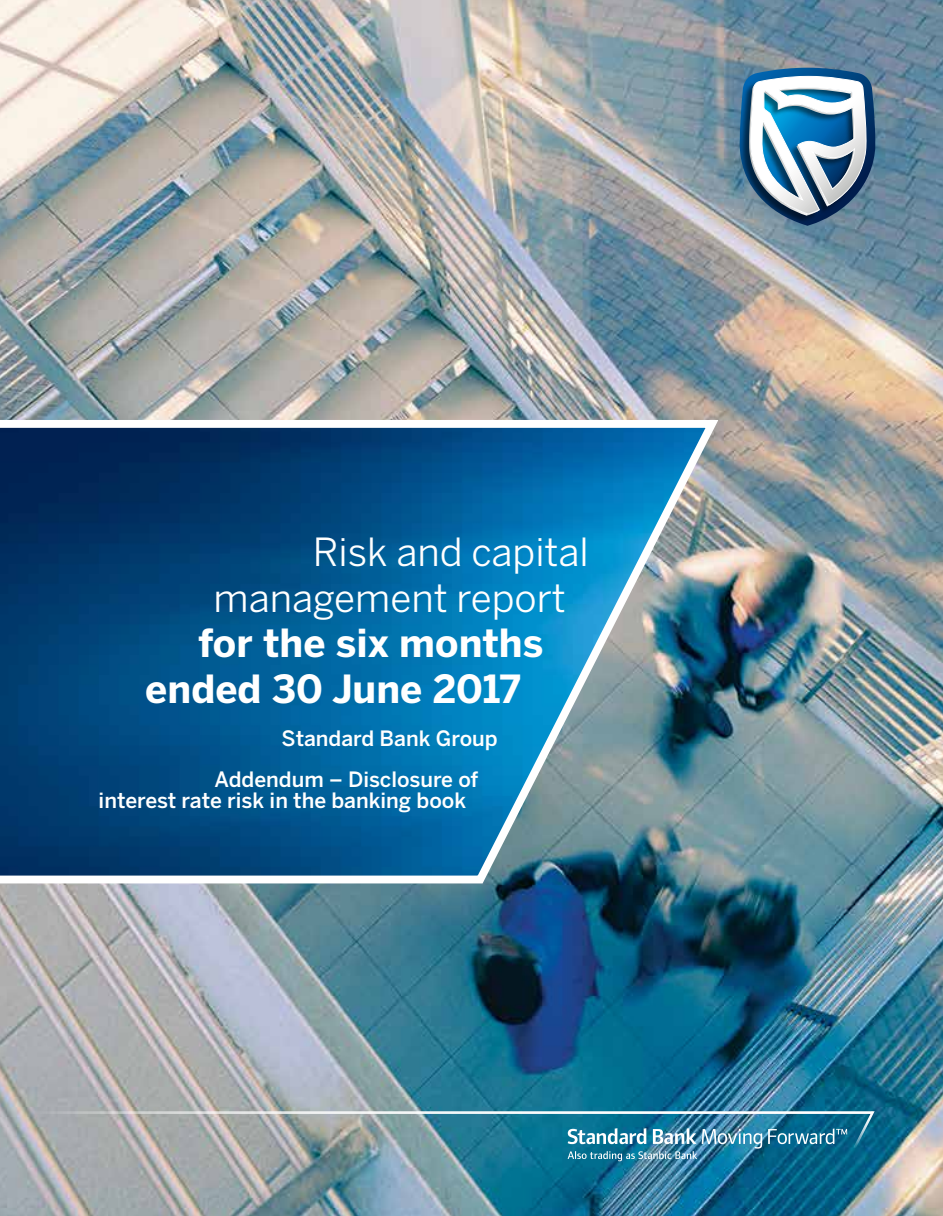
<style>
.page{position:relative;width:943px;height:1216px;background:#fff}
.page>*{position:absolute;margin:0;border:0;box-sizing:border-box;transform-origin:0 0}
.t1{font:38.5px/45.5px "Benton Sans";color:#fff}
.t2{font:700 38.5px/45.5px "Benton Sans";color:#fff}
.t3{font:500 21px/40.8px "Benton Sans";color:#fff}
</style>
<div class="page">
<img style="left:0;top:0;width:943px;height:1215px">
<svg style="left:0;top:413px;width:722px;height:474px;background:#1e6693"></svg>
<svg style="left:768px;top:1109px;width:109px;height:41px;background:#227696"></svg>
<hr style="left:19px;top:1111px;width:853px;height:2px;background:#fff">
<img style="left:567px;top:1128px;width:195px;height:33px">
<svg style="left:738px;top:68px;width:138px;height:158px"></svg>
<h1 class="t1" style="left:213px;top:529px;width:377px;text-indent:99px">Risk and capital management report</h1>
<h1 class="t2" style="left:145px;top:620px;width:399px;text-indent:53px">for the six months ended 30 June 2017</h1>
<p class="t3" style="left:214px;top:718px;width:285px;text-indent:67px">Standard Bank Group<br>Addendum – Disclosure of</p>
<p class="t3" style="left:99px;top:780px;width:369px">interest rate risk in the banking book</p>
</div>
